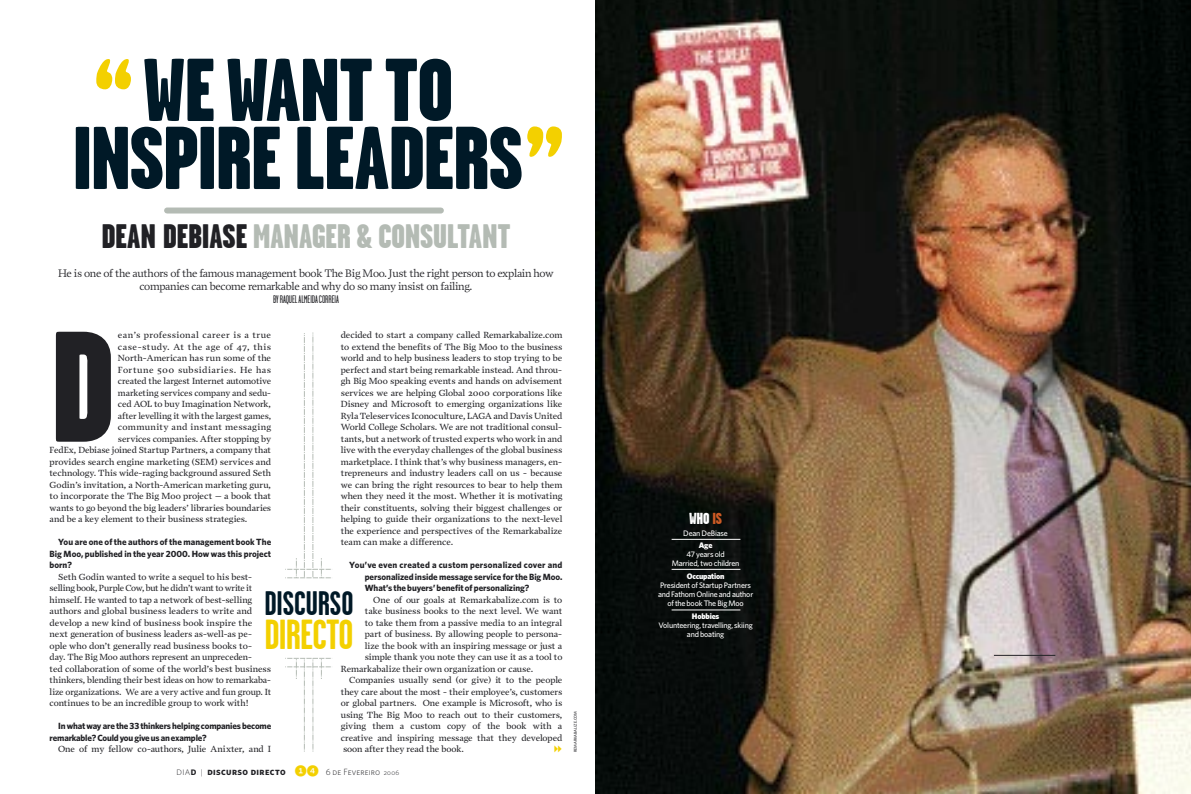
<style>
.page{position:relative;width:1191px;height:794px;background:#fff}
.page>*{position:absolute;margin:0;border:0;box-sizing:border-box;transform-origin:0 0}
._14_txt{font:900 157.1px "Garage Gothic";color:#212125}
.t1{font:900 110px "Garage Gothic";color:#f3d000}
.t2{font:900 89px/68px "Garage Gothic";letter-spacing:-.02em;color:#001927;text-align:center}
.t3{font:700 42px "Garage Gothic";letter-spacing:-.02em;color:#f3d000}
.t4{font:900 34px "Garage Gothic";letter-spacing:-.01em;color:#b4bbb4}
.t5{font:700 34px "Garage Gothic";color:#001927}
._48_txt{font:900 16px "Garage Gothic";color:#fff}
.Lead{font:11px/13px "Prensa";letter-spacing:-.03em;color:#212125;text-align:center}
.Lead-2{font:11px "Garage Gothic";letter-spacing:-.01em;color:#212125}
.t6{font:10px "Whitney Bold SC";letter-spacing:.04em;color:#212125}
._14_txt-2{font:9px/11.5px "Prensa";letter-spacing:-.01em;color:#212125;text-align:justify}
.Bold{font:700 9px/11.5px "Whitney";letter-spacing:-.015em;color:#212125;text-align:justify}
._14_txt-3{font:9px "Prensa";letter-spacing:.035em;color:#212125}
._14_txt-4{font:9px "Prensa";letter-spacing:.045em;color:#212125}
._14_txt-5{font:9px "Prensa";letter-spacing:.04em;color:#212125}
._14_txt-6{font:9px "Prensa";letter-spacing:.025em;color:#212125}
._48_txt-2{font:500 8px/9px "Whitney";letter-spacing:-.025em;color:#fff;text-align:center}
._48_txt-3{font:900 8px "Whitney";letter-spacing:-.025em;color:#fff}
._14_txt-7{font:500 4px "Whitney";letter-spacing:.01em;color:#212125}
.s1{color:#212125}
.s2{font-family:"Whitney";font-weight:300;font-size:8px}
.s3{font-family:"Whitney";font-weight:700;font-size:8px}
.s4{font-family:"Whitney Light SC";font-size:8px}
.s5{font-family:"Whitney Index Black Round Bd";font-size:12px;color:#f3d000}
.s6{font-family:"Whitney Light SC";font-size:9px}
.s7{font-family:"Whitney Light SC";font-size:7px}
.s8{color:#cd5b25}
</style>
<div class="page">
<img style="left:595px;top:0;width:596px;height:794px">
<svg style="left:285px;top:332px;width:46px;height:246px"></svg>
<svg style="left:285px;top:658px;width:46px;height:94px"></svg>
<div style="left:167px;top:207px;width:274px;height:6px;background:#b4bbb4"></div>
<hr style="left:994px;top:655px;width:61px;height:1px;background:#212125">
<hr style="left:671px;top:569px;width:69px;height:1px;background:#fff">
<hr style="left:671px;top:539px;width:69px;height:1px;background:#fff">
<hr style="left:671px;top:609px;width:69px;height:1px;background:#fff">
<p class="t1" style="left:93px;top:37px;width:43px">“</p>
<p class="t2" style="left:72px;top:56px;width:452px">WE WANT TO<br>INSPIRE LEADERS</p>
<p class="t4" style="left:101px;top:218px;width:411px"><span class="s1">DEAN DEBIASE</span> MANAGER &amp; CONSULTANT</p>
<p class="t1" style="left:524px;top:104px;width:43px">”</p>
<p class="Lead" style="left:58px;top:267px;width:497px">He is one of the authors of the famous management book The Big Moo. Just the right person to explain how companies can become remarkable and why do so many insist on failing.</p>
<p class="Lead-2" style="left:273px;top:293px;width:67px">BY RAQUEL ALMEIDA CORREIA</p>
<p class="_14_txt" style="left:50px;top:300px;width:67px">D</p>
<p class="_14_txt-3" style="left:118px;top:330px;width:155px">ean’s professional career is a true</p>
<p class="_14_txt-2" style="left:341px;top:329px;width:223px">decided to start a company called Remarkabalize.com to extend the benefits of The Big Moo to the business world and to help business leaders to stop trying to be perfect and start being remarkable instead. And throu&shy;gh Big Moo speaking events and hands on advisement services we are helping Global 2000 corporations like Disney and Microsoft to emerging organizations like Ryla Teleservices Iconoculture, LAGA and Davis United World College Scholars. We are not traditional consul&shy;tants, but a network of trusted experts who work in and live with the everyday challenges of the global business marketplace. I think that’s why business managers, en&shy;trepreneurs and industry leaders call on us - because we can bring the right resources to bear to help them when they need it the most. Whether it is motivating their constituents, solving their biggest challenges or helping to guide their organizations to the next-level the experience and perspectives of the Remarkabalize team can make a difference.</p>
<p class="Bold" style="left:365px;top:559px;width:199px;text-indent:-15px">You’ve even created a custom personalized cover and personalized inside message service for the Big Moo.<br>What’s the buyers’ benefit of personalizing?</p>
<p class="_14_txt-2" style="left:373px;top:594px;width:191px">One of our goals at Remarkabalize.com is to</p>
<p class="_14_txt-2" style="left:365px;top:605px;width:199px">take business books to the next level. We want</p>
<p class="_14_txt-2" style="left:365px;top:617px;width:199px">to take them from a passive media to an integral</p>
<p class="_14_txt-2" style="left:365px;top:628px;width:199px">part of business. By allowing people to persona-</p>
<p class="_14_txt-2" style="left:365px;top:640px;width:199px">lize the book with an inspiring message or just a</p>
<p class="_14_txt-2" style="left:365px;top:651px;width:199px">simple thank you note they can use it as a tool to</p>
<p class="_14_txt-2" style="left:341px;top:663px;width:194px">Remarkabalize their own organization or cause.</p>
<p class="_14_txt-2" style="left:341px;top:674px;width:223px;text-indent:9px">Companies usually send (or give) it to the people they care about the most - their employee’s, customers or global partners. One example is Microsoft, who is using The Big Moo to reach out to their customers, giving them a custom copy of the book with a creative and inspiring message that they developed soon after they read the book.</p>
<p class="_14_txt-4" style="left:118px;top:341px;width:155px">case-study. At the age of 47, this</p>
<p class="_14_txt-2" style="left:118px;top:352px;width:155px">North-American has run some of the</p>
<p class="_14_txt-5" style="left:118px;top:364px;width:155px">Fortune 500 subsidiaries. He has</p>
<p class="_14_txt-2" style="left:118px;top:375px;width:155px">created the largest Internet automotive</p>
<p class="_14_txt-2" style="left:118px;top:387px;width:155px">marketing services company and sedu-</p>
<p class="_14_txt-2" style="left:118px;top:398px;width:155px">ced AOL to buy Imagination Network,</p>
<p class="_14_txt-2" style="left:118px;top:410px;width:155px">after levelling it with the largest games,</p>
<p class="_14_txt-6" style="left:118px;top:422px;width:155px">community and instant messaging</p>
<p class="_14_txt-2" style="left:118px;top:433px;width:155px">services companies. After stopping by</p>
<p class="_14_txt-2" style="left:50px;top:444px;width:223px">FedEx, Debiase joined Startup Partners, a company that</p>
<p class="_14_txt-2" style="left:50px;top:456px;width:223px">provides search engine marketing (SEM) services and</p>
<p class="_14_txt-2" style="left:50px;top:467px;width:223px">technology. This wide-raging background assured Seth</p>
<p class="_14_txt-2" style="left:50px;top:479px;width:223px">Godin’s invitation, a North-American marketing guru,</p>
<p class="_14_txt-2" style="left:50px;top:490px;width:223px">to incorporate the The Big Moo project – a book that</p>
<p class="_14_txt-2" style="left:50px;top:502px;width:223px">wants to go beyond the big leaders’ libraries boundaries</p>
<p class="_14_txt-2" style="left:50px;top:513px;width:199px">and be a key element to their business strategies.</p>
<p class="Bold" style="left:50px;top:536px;width:223px;text-indent:9px">You are one of the authors of the management book The Big Moo, published in the year 2000. How was this project born?</p>
<p class="_14_txt-2" style="left:50px;top:571px;width:223px;text-align:left;text-indent:9px">Seth Godin wanted to write a sequel to his best&shy;selling book, Purple Cow, but he didn’t want to write it himself. He wanted to tap a network of best-selling authors and global business leaders to write and develop a new kind of business book inspire the next generation of business leaders as-well-as pe&shy;ople who don’t generally read business books to-<br>day. The Big Moo authors represent an unpreceden-<br>ted collaboration of some of the world’s best business thinkers, blending their best ideas on how to remarkaba&shy;lize organizations. We are a very active and fun group. It continues to be an incredible group to work with!</p>
<p class="Bold" style="left:50px;top:720px;width:223px;text-indent:9px">In what way are the 33 thinkers helping companies become remarkable? Could you give us an example?</p>
<p class="_14_txt-2" style="left:58px;top:743px;width:215px">One of my fellow co-authors, Julie Anixter, and I</p>
<p class="t5" style="left:264px;top:585px;width:91px">DISCURSO</p>
<p class="t3" style="left:264px;top:612px;width:91px">DIRECTO</p>
<p class="t6" style="left:176px;top:766px;width:224px"><span class="s2">DIA</span><span class="s3">D</span> <span class="s4">|</span> discurso directo <span class="s5">14</span> <span class="s6">6 de Fevereiro</span> <span class="s7">2006</span></p>
<p class="_14_txt-7" style="left:573px;top:752px;width:43px;rotate:-90deg">REMARKABALIZE.COM</p>
<p class="_48_txt" style="left:689px;top:509px;width:35px">WHO <span class="s8">IS</span></p>
<p class="_48_txt-2" style="left:683px;top:529px;width:46px">Dean DeBiase</p>
<p class="_48_txt-3" style="left:698px;top:540px;width:15px">Age</p>
<p class="_48_txt-2" style="left:671px;top:549px;width:69px">47 years old<br>Married, two children</p>
<p class="_48_txt-3" style="left:687px;top:571px;width:39px">Occupation</p>
<p class="_48_txt-2" style="left:658px;top:580px;width:97px">President of Startup Partners and Fathom Online and author of the book The Big Moo</p>
<p class="_48_txt-3" style="left:692px;top:611px;width:29px">Hobbies</p>
<p class="_48_txt-2" style="left:658px;top:620px;width:96px">Volunteering, travelling, skiing and boating</p>
</div>
